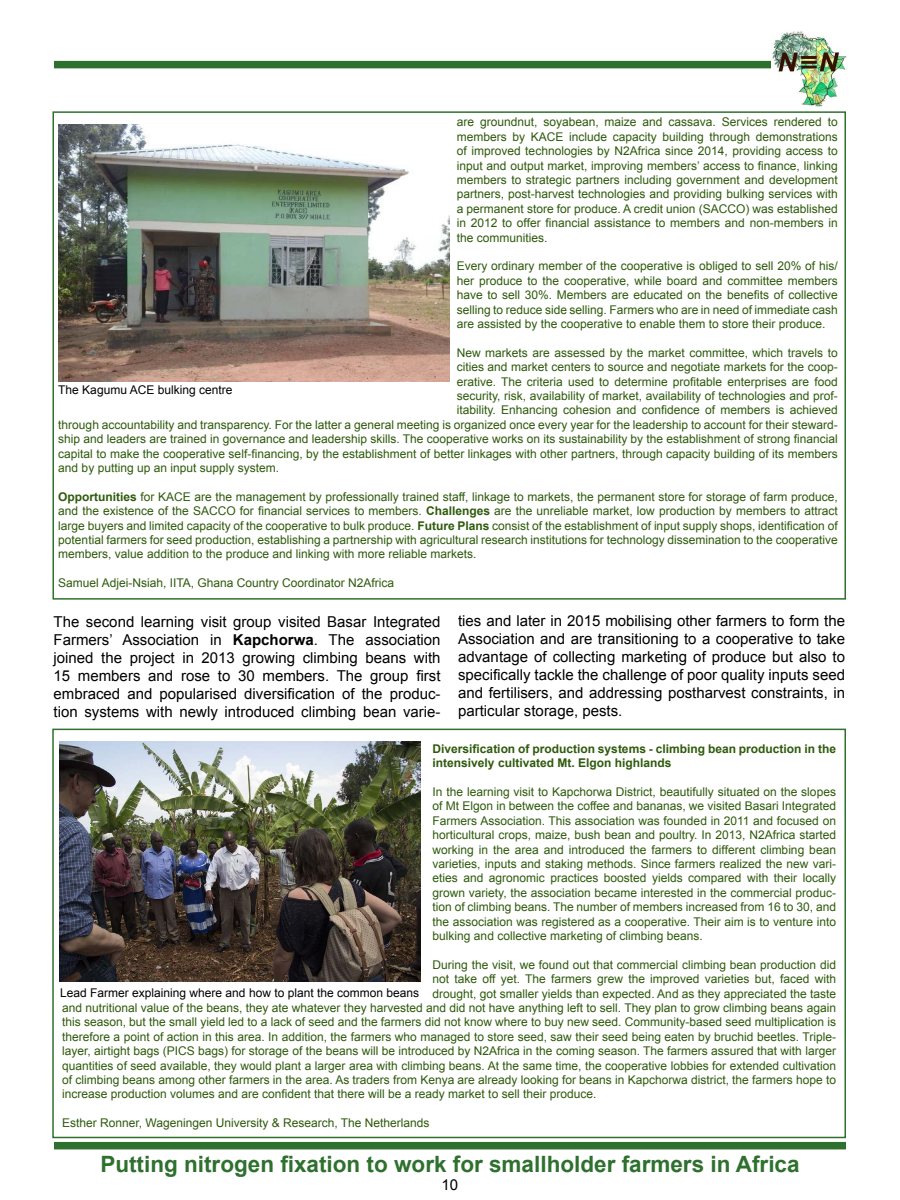
<style>
.page{position:relative;width:900px;height:1200px;background:#fff}
.page>*{position:absolute;margin:0;border:0;box-sizing:border-box;transform-origin:0 0}
.t1{font:700 22.5px "Arial";color:#2e702e}
.t2{font:15px/18px "Arial";color:#000;text-align:justify}
.t3{font:12px/14.4px "Arial";color:#2e5a0b;text-align:justify}
.t4{font:700 12px/14.4px "Arial";color:#2e5a0b}
.t5{font:12px "Arial";color:#000}
.s1{font-weight:700}
</style>
<div class="page">
<div style="left:54px;top:1142px;width:792px;height:7px;background:#2e702e"></div>
<div style="left:54px;top:61px;width:717px;height:7px;background:#2e702e"></div>
<img style="left:772px;top:31px;width:74px;height:76px">
<img style="left:58px;top:124px;width:391px;height:258px">
<img style="left:60px;top:741px;width:361px;height:241px">
<div style="left:52px;top:729px;width:794px;height:409px;border:2px solid #2e702e"></div>
<p class="t3" style="left:457px;top:115px;width:382px">are groundnut, soyabean, maize and cassava. Services rendered to members by KACE include capacity building through demonstrations of improved technologies by N2Africa since 2014, providing access to input and output market, improving members’ access to finance, linking members to strategic partners including government and development partners, post-harvest technologies and providing bulking services with a permanent store for produce. A credit union (SACCO) was established in 2012 to offer financial assistance to members and non-members in the communities.</p>
<p class="t3" style="left:457px;top:259px;width:382px">Every ordinary member of the cooperative is obliged to sell 20% of his/ her produce to the cooperative, while board and committee members have to sell 30%. Members are educated on the benefits of collective selling to reduce side selling. Farmers who are in need of immediate cash are assisted by the cooperative to enable them to store their produce.</p>
<p class="t3" style="left:457px;top:345px;width:382px">New markets are assessed by the market committee, which travels to</p>
<p class="t3" style="left:457px;top:360px;width:382px">cities and market centers to source and negotiate markets for the coop-</p>
<p class="t3" style="left:457px;top:374px;width:382px">erative. The criteria used to determine profitable enterprises are food</p>
<p class="t3" style="left:457px;top:389px;width:382px">security, risk, availability of market, availability of technologies and prof-</p>
<p class="t3" style="left:457px;top:403px;width:382px">itability. Enhancing cohesion and confidence of members is achieved</p>
<p class="t3" style="left:58px;top:417px;width:781px">through accountability and transparency. For the latter a general meeting is organized once every year for the leadership to account for their steward-</p>
<p class="t3" style="left:58px;top:432px;width:781px">ship and leaders are trained in governance and leadership skills. The cooperative works on its sustainability by the establishment of strong financial</p>
<p class="t3" style="left:58px;top:446px;width:781px">capital to make the cooperative self-financing, by the establishment of better linkages with other partners, through capacity building of its members</p>
<p class="t3" style="left:58px;top:461px;width:222px">and by putting up an input supply system.</p>
<p class="t3" style="left:58px;top:489px;width:781px"><span class="s1">Opportunities</span> for KACE are the management by professionally trained staff, linkage to markets, the permanent store for storage of farm produce, and the existence of the SACCO for financial services to members. <span class="s1">Challenges</span> are the unreliable market, low production by members to attract large buyers and limited capacity of the cooperative to bulk produce. <span class="s1">Future Plans</span> consist of the establishment of input supply shops, identification of potential farmers for seed production, establishing a partnership with agricultural research institutions for technology dissemination to the cooperative members, value addition to the produce and linking with more reliable markets.</p>
<p class="t3" style="left:58px;top:576px;width:337px">Samuel Adjei-Nsiah, IITA, Ghana Country Coordinator N2Africa</p>
<p class="t5" style="left:58px;top:382px;width:176px">The Kagumu ACE bulking centre</p>
<p class="t2" style="left:54px;top:613px;width:389px">The second learning visit group visited Basar Integrated Farmers’ Association in <span class="s1">Kapchorwa</span>. The association joined the project in 2013 growing climbing beans with 15 members and rose to 30 members. The group first embraced and popularised diversification of the produc&shy;tion systems with newly introduced climbing bean varie-</p>
<p class="t2" style="left:458px;top:612px;width:388px">ties and later in 2015 mobilising other farmers to form the Association and are transitioning to a cooperative to take advantage of collecting marketing of produce but also to specifically tackle the challenge of poor quality inputs seed and fertilisers, and addressing postharvest constraints, in particular storage, pests.</p>
<p class="t4" style="left:433px;top:742px;width:405px">Diversification of production systems - climbing bean production in the intensively cultivated Mt. Elgon highlands</p>
<p class="t3" style="left:433px;top:785px;width:405px">In the learning visit to Kapchorwa District, beautifully situated on the slopes of Mt Elgon in between the coffee and bananas, we visited Basari Integrated Farmers Association. This association was founded in 2011 and focused on horticultural crops, maize, bush bean and poultry. In 2013, N2Africa started working in the area and introduced the farmers to different climbing bean varieties, inputs and staking methods. Since farmers realized the new vari&shy;eties and agronomic practices boosted yields compared with their locally grown variety, the association became interested in the commercial produc&shy;tion of climbing beans. The number of members increased from 16 to 30, and the association was registered as a cooperative. Their aim is to venture into bulking and collective marketing of climbing beans.</p>
<p class="t3" style="left:433px;top:957px;width:405px">During the visit, we found out that commercial climbing bean production did</p>
<p class="t3" style="left:433px;top:972px;width:405px">not take off yet. The farmers grew the improved varieties but, faced with</p>
<p class="t3" style="left:433px;top:986px;width:405px">drought, got smaller yields than expected. And as they appreciated the taste</p>
<p class="t3" style="left:62px;top:1001px;width:775px">and nutritional value of the beans, they ate whatever they harvested and did not have anything left to sell. They plan to grow climbing beans again</p>
<p class="t3" style="left:62px;top:1015px;width:775px">this season, but the small yield led to a lack of seed and the farmers did not know where to buy new seed. Community-based seed multiplication is</p>
<p class="t3" style="left:62px;top:1029px;width:775px">therefore a point of action in this area. In addition, the farmers who managed to store seed, saw their seed being eaten by bruchid beetles. Triple-</p>
<p class="t3" style="left:62px;top:1044px;width:775px">layer, airtight bags (PICS bags) for storage of the beans will be introduced by N2Africa in the coming season. The farmers assured that with larger</p>
<p class="t3" style="left:62px;top:1058px;width:775px">quantities of seed available, they would plant a larger area with climbing beans. At the same time, the cooperative lobbies for extended cultivation</p>
<p class="t3" style="left:62px;top:1073px;width:775px">of climbing beans among other farmers in the area. As traders from Kenya are already looking for beans in Kapchorwa district, the farmers hope to</p>
<p class="t3" style="left:62px;top:1087px;width:536px">increase production volumes and are confident that there will be a ready market to sell their produce.</p>
<p class="t3" style="left:62px;top:1116px;width:369px">Esther Ronner, Wageningen University &amp; Research, The Netherlands</p>
<p class="t5" style="left:60px;top:985px;width:360px">Lead Farmer explaining where and how to plant the common beans</p>
<h1 class="t1" style="left:100px;top:1149px;width:701px">Putting nitrogen fixation to work for smallholder farmers in Africa</h1>
<p class="t2" style="left:442px;top:1176px;width:18px">10</p>
</div>
